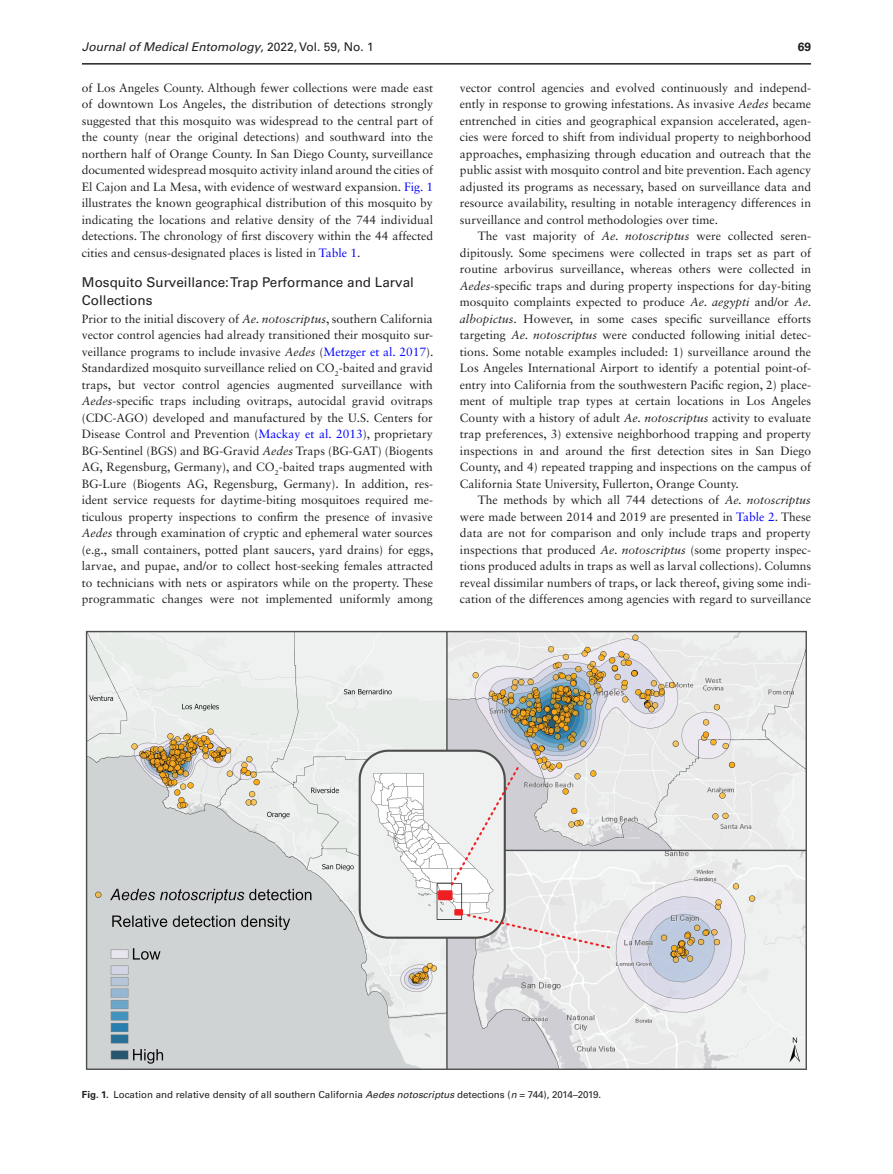
<style>
.page{position:relative;width:893px;height:1174px;background:#fff}
.page>*{position:absolute;margin:0;border:0;box-sizing:border-box;transform-origin:0 0}
.t1{font:13.5px/18px "Univers LT Std";color:#231f20}
.t2{font:12px/16.5px "Sabon LT Std";color:#231f20;text-align:justify}
.t3{font:italic 12px "Univers LT Std";color:#231f20}
.t4{font:700 12px "Univers LT Std";color:#231f20}
.t5{font:9.75px "Univers LT Std";color:#231f20}
.s1{font-style:normal}
.s2{color:#00f}
.s3{font-style:italic}
.s4{font-weight:700}
</style>
<div class="page">
<hr style="left:82px;top:63px;width:729px;height:2px;background:#231f20">
<img style="left:85px;top:631px;width:722px;height:439px">
<p class="t3" style="left:82px;top:40px;width:293px">Journal of Medical Entomology<span class="s1">, 2022, Vol. 59, No. 1</span></p>
<p class="t4" style="left:798px;top:40px;width:15px">69</p>
<p class="t2" style="left:82px;top:79px;width:353px">of Los Angeles County. Although fewer collections were made east of downtown Los Angeles, the distribution of detections strongly suggested that this mosquito was widespread to the central part of the county (near the original detections) and southward into the northern half of Orange County. In San Diego County, surveillance documented widespread mosquito activity inland around the cities of El Cajon and La Mesa, with evidence of westward expansion. <span class="s2">Fig. 1 </span>illustrates the known geographical distribution of this mosquito by indicating the locations and relative density of the 744 individual detections. The chronology of first discovery within the 44 affected cities and census-designated places is listed in <span class="s2">Table 1</span>.</p>
<p class="t1" style="left:82px;top:273px;width:333px">Mosquito Surveillance: Trap Performance and Larval<br>Collections</p>
<p class="t2" style="left:82px;top:310px;width:353px">Prior to the initial discovery of <span class="s3">Ae. notoscriptus</span>, southern California vector control agencies had already transitioned their mosquito sur&shy;veillance programs to include invasive <span class="s3">Aedes</span> (<span class="s2">Metzger et al. 2017</span>).<br>Standardized mosquito surveillance relied on CO<sub>2</sub>-baited and gravid traps, but vector control agencies augmented surveillance with <span class="s3">Aedes</span>-specific traps including ovitraps, autocidal gravid ovitraps (CDC-AGO) developed and manufactured by the U.S. Centers for Disease Control and Prevention (<span class="s2">Mackay et al. 2013</span>), proprietary BG-Sentinel (BGS) and BG-Gravid <span class="s3">Aedes</span> Traps (BG-GAT) (Biogents AG, Regensburg, Germany), and CO<sub>2</sub>-baited traps augmented with BG-Lure (Biogents AG, Regensburg, Germany). In addition, res&shy;ident service requests for daytime-biting mosquitoes required me&shy;ticulous property inspections to confirm the presence of invasive <span class="s3">Aedes</span> through examination of cryptic and ephemeral water sources (e.g., small containers, potted plant saucers, yard drains) for eggs, larvae, and pupae, and/or to collect host-seeking females attracted to technicians with nets or aspirators while on the property. These programmatic changes were not implemented uniformly among</p>
<p class="t2" style="left:460px;top:79px;width:353px">vector control agencies and evolved continuously and independ&shy;ently in response to growing infestations. As invasive <span class="s3">Aedes</span> became entrenched in cities and geographical expansion accelerated, agen&shy;cies were forced to shift from individual property to neighborhood approaches, emphasizing through education and outreach that the public assist with mosquito control and bite prevention. Each agency adjusted its programs as necessary, based on surveillance data and resource availability, resulting in notable interagency differences in surveillance and control methodologies over time.</p>
<p class="t2" style="left:460px;top:228px;width:353px;text-indent:18px">The vast majority of <span class="s3">Ae. notoscriptus</span> were collected seren&shy;dipitously. Some specimens were collected in traps set as part of routine arbovirus surveillance, whereas others were collected in <span class="s3">Aedes</span>-specific traps and during property inspections for day-biting mosquito complaints expected to produce <span class="s3">Ae. aegypti</span> and/or <span class="s3">Ae. albopictus</span>. However, in some cases specific surveillance efforts targeting <span class="s3">Ae. notoscriptus</span> were conducted following initial detec&shy;tions. Some notable examples included: 1) surveillance around the Los Angeles International Airport to identify a potential point-of&shy;entry into California from the southwestern Pacific region, 2) place&shy;ment of multiple trap types at certain locations in Los Angeles County with a history of adult <span class="s3">Ae. notoscriptus</span> activity to evaluate trap preferences, 3) extensive neighborhood trapping and property inspections in and around the first detection sites in San Diego County, and 4) repeated trapping and inspections on the campus of California State University, Fullerton, Orange County.</p>
<p class="t2" style="left:460px;top:492px;width:353px;text-indent:18px">The methods by which all 744 detections of <span class="s3">Ae. notoscriptus </span>were made between 2014 and 2019 are presented in <span class="s2">Table 2</span>. These data are not for comparison and only include traps and property inspections that produced <span class="s3">Ae. notoscriptus</span> (some property inspec&shy;tions produced adults in traps as well as larval collections). Columns reveal dissimilar numbers of traps, or lack thereof, giving some indi&shy;cation of the differences among agencies with regard to surveillance</p>
<p class="t5" style="left:82px;top:1088px;width:521px"><span class="s4">Fig. 1.</span> Location and relative density of all southern California <span class="s3">Aedes notoscriptus</span> detections (<span class="s3">n</span> = 744), 2014–2019.</p>
</div>
